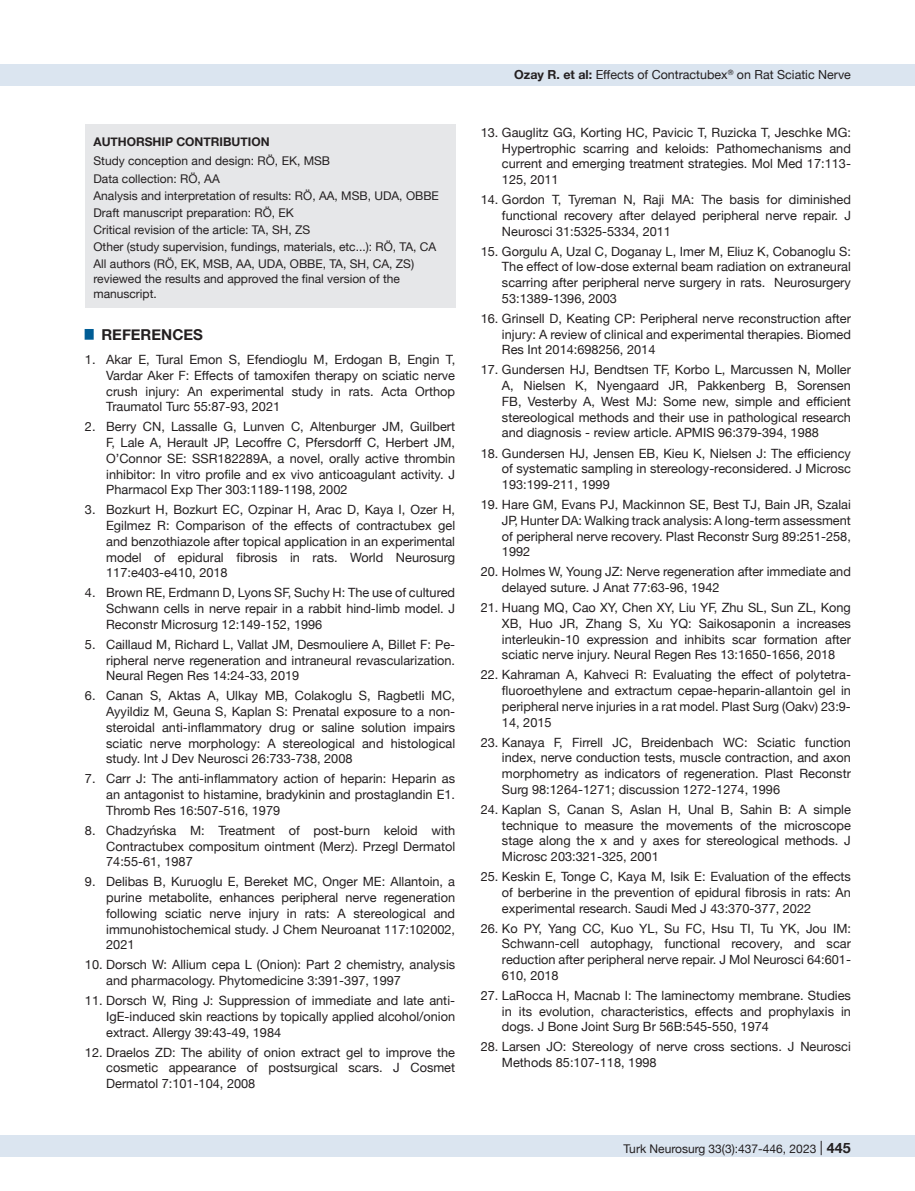
<style>
.page{position:relative;width:915px;height:1191px;background:#fff}
.page>*{position:absolute;margin:0;border:0;box-sizing:border-box;transform-origin:0 0}
.t1{font:700 15px "Helvetica Neue";color:#231f20}
.t2{font:12.75px/15.8px "Helvetica Neue";color:#231f20;text-align:justify}
.t3{font:12.45px "Helvetica Neue";color:#231f20}
.t4{font:12px/17.1px "Helvetica Neue";color:#231f20}
.t5{font:700 12px "Helvetica Neue";color:#231f20}
.s1{font-weight:700}
.s2{font-size:14.25px}
.s3{font-weight:700;font-size:14.25px}
</style>
<div class="page">
<div style="left:0;top:1135px;width:914px;height:22px;background:#dbe5f0"></div>
<div style="left:0;top:64px;width:914px;height:21px;background:#dbe5f0"></div>
<div style="left:85px;top:125px;width:370px;height:183px;background:#e6e7e9"></div>
<p class="t5" style="left:93px;top:132px;width:177px">AUTHORSHIP CONTRIBUTION</p>
<p class="t4" style="left:93px;top:153px;width:347px">Study conception and design: RÖ, EK, MSB<br>Data collection: RÖ, AA<br>Analysis and interpretation of results: RÖ, AA, MSB, UDA, OBBE Draft manuscript preparation: RÖ, EK<br>Critical revision of the article: TA, SH, ZS<br>Other (study supervision, fundings, materials, etc...): RÖ, TA, CA All authors (RÖ, EK, MSB, AA, UDA, OBBE, TA, SH, CA, ZS)</p>
<p class="t4" style="left:93px;top:272px;width:308px;line-height:15px">reviewed the results and approved the final version of the manuscript.</p>
<p class="t1" style="left:85px;top:323px;width:119px"><sup>█</sup> REFERENCES</p>
<p class="t2" style="left:106px;top:352px;width:350px;text-indent:-21px">1. Akar E, Tural Emon S, Efendioglu M, Erdogan B, Engin T, Vardar Aker F: Effects of tamoxifen therapy on sciatic nerve crush injury: An experimental study in rats. Acta Orthop Traumatol Turc 55:87-93, 2021</p>
<p class="t2" style="left:106px;top:419px;width:350px;text-indent:-21px">2. Berry CN, Lassalle G, Lunven C, Altenburger JM, Guilbert F, Lale A, Herault JP, Lecoffre C, Pfersdorff C, Herbert JM, O’Connor SE: SSR182289A, a novel, orally active thrombin inhibitor: In vitro profile and ex vivo anticoagulant activity. J Pharmacol Exp Ther 303:1189-1198, 2002</p>
<p class="t2" style="left:106px;top:502px;width:350px;text-indent:-21px">3. Bozkurt H, Bozkurt EC, Ozpinar H, Arac D, Kaya I, Ozer H, Egilmez R: Comparison of the effects of contractubex gel and benzothiazole after topical application in an experimental model of epidural fibrosis in rats. World Neurosurg 117:e403-e410, 2018</p>
<p class="t2" style="left:106px;top:585px;width:350px;text-indent:-21px">4. Brown RE, Erdmann D, Lyons SF, Suchy H: The use of cultured Schwann cells in nerve repair in a rabbit hind-limb model. J Reconstr Microsurg 12:149-152, 1996</p>
<p class="t2" style="left:106px;top:637px;width:350px;text-indent:-21px">5. Caillaud M, Richard L, Vallat JM, Desmouliere A, Billet F: Pe&shy;ripheral nerve regeneration and intraneural revascularization.<br>Neural Regen Res 14:24-33, 2019</p>
<p class="t2" style="left:106px;top:688px;width:350px;text-indent:-21px">6. Canan S, Aktas A, Ulkay MB, Colakoglu S, Ragbetli MC, Ayyildiz M, Geuna S, Kaplan S: Prenatal exposure to a non&shy;steroidal anti-inflammatory drug or saline solution impairs sciatic nerve morphology: A stereological and histological study. Int J Dev Neurosci 26:733-738, 2008</p>
<p class="t2" style="left:106px;top:771px;width:350px;text-indent:-21px">7. Carr J: The anti-inflammatory action of heparin: Heparin as an antagonist to histamine, bradykinin and prostaglandin E1.<br>Thromb Res 16:507-516, 1979</p>
<p class="t2" style="left:106px;top:823px;width:350px;text-indent:-21px">8. Chadzyńska M: Treatment of post-burn keloid with Contractubex compositum ointment (Merz). Przegl Dermatol 74:55-61, 1987</p>
<p class="t2" style="left:106px;top:874px;width:350px;text-indent:-21px">9. Delibas B, Kuruoglu E, Bereket MC, Onger ME: Allantoin, a purine metabolite, enhances peripheral nerve regeneration following sciatic nerve injury in rats: A stereological and immunohistochemical study. J Chem Neuroanat 117:102002, 2021</p>
<p class="t2" style="left:106px;top:957px;width:350px;text-indent:-21px">10. Dorsch W: Allium cepa L (Onion): Part 2 chemistry, analysis and pharmacology. Phytomedicine 3:391-397, 1997</p>
<p class="t2" style="left:106px;top:993px;width:350px;text-indent:-21px">11. Dorsch W, Ring J: Suppression of immediate and late anti-IgE-induced skin reactions by topically applied alcohol/onion extract. Allergy 39:43-49, 1984</p>
<p class="t2" style="left:106px;top:1045px;width:350px;text-indent:-21px">12. Draelos ZD: The ability of onion extract gel to improve the cosmetic appearance of postsurgical scars. J Cosmet Dermatol 7:101-104, 2008</p>
<p class="t3" style="left:514px;top:66px;width:338px"><span class="s1">Ozay R. et al:</span> Effects of Contractubex<sup>®</sup> on Rat Sciatic Nerve</p>
<p class="t2" style="left:502px;top:125px;width:350px;text-indent:-21px">13. Gauglitz GG, Korting HC, Pavicic T, Ruzicka T, Jeschke MG:<br>Hypertrophic scarring and keloids: Pathomechanisms and current and emerging treatment strategies. Mol Med 17:113- 125, 2011</p>
<p class="t2" style="left:502px;top:192px;width:350px;text-indent:-21px">14. Gordon T, Tyreman N, Raji MA: The basis for diminished functional recovery after delayed peripheral nerve repair. J Neurosci 31:5325-5334, 2011</p>
<p class="t2" style="left:502px;top:244px;width:350px;text-indent:-21px">15. Gorgulu A, Uzal C, Doganay L, Imer M, Eliuz K, Cobanoglu S:<br>The effect of low-dose external beam radiation on extraneural scarring after peripheral nerve surgery in rats. Neurosurgery 53:1389-1396, 2003</p>
<p class="t2" style="left:502px;top:311px;width:350px;text-indent:-21px">16. Grinsell D, Keating CP: Peripheral nerve reconstruction after injury: A review of clinical and experimental therapies. Biomed Res Int 2014:698256, 2014</p>
<p class="t2" style="left:502px;top:363px;width:350px;text-indent:-21px">17. Gundersen HJ, Bendtsen TF, Korbo L, Marcussen N, Moller A, Nielsen K, Nyengaard JR, Pakkenberg B, Sorensen FB, Vesterby A, West MJ: Some new, simple and efficient stereological methods and their use in pathological research and diagnosis - review article. APMIS 96:379-394, 1988</p>
<p class="t2" style="left:502px;top:446px;width:350px;text-indent:-21px">18. Gundersen HJ, Jensen EB, Kieu K, Nielsen J: The efficiency of systematic sampling in stereology-reconsidered. J Microsc 193:199-211, 1999</p>
<p class="t2" style="left:502px;top:497px;width:350px;text-indent:-21px">19. Hare GM, Evans PJ, Mackinnon SE, Best TJ, Bain JR, Szalai JP, Hunter DA: Walking track analysis: A long-term assessment of peripheral nerve recovery. Plast Reconstr Surg 89:251-258, 1992</p>
<p class="t2" style="left:502px;top:564px;width:350px;text-indent:-21px">20. Holmes W, Young JZ: Nerve regeneration after immediate and delayed suture. J Anat 77:63-96, 1942</p>
<p class="t2" style="left:502px;top:600px;width:350px;text-indent:-21px">21. Huang MQ, Cao XY, Chen XY, Liu YF, Zhu SL, Sun ZL, Kong XB, Huo JR, Zhang S, Xu YQ: Saikosaponin a increases interleukin-10 expression and inhibits scar formation after sciatic nerve injury. Neural Regen Res 13:1650-1656, 2018</p>
<p class="t2" style="left:502px;top:667px;width:350px;text-indent:-21px">22. Kahraman A, Kahveci R: Evaluating the effect of polytetra&shy;fluoroethylene and extractum cepae-heparin-allantoin gel in peripheral nerve injuries in a rat model. Plast Surg (Oakv) 23:9- 14, 2015</p>
<p class="t2" style="left:502px;top:735px;width:350px;text-indent:-21px">23. Kanaya F, Firrell JC, Breidenbach WC: Sciatic function index, nerve conduction tests, muscle contraction, and axon morphometry as indicators of regeneration. Plast Reconstr Surg 98:1264-1271; discussion 1272-1274, 1996</p>
<p class="t2" style="left:502px;top:802px;width:350px;text-indent:-21px">24. Kaplan S, Canan S, Aslan H, Unal B, Sahin B: A simple technique to measure the movements of the microscope stage along the x and y axes for stereological methods. J Microsc 203:321-325, 2001</p>
<p class="t2" style="left:502px;top:869px;width:350px;text-indent:-21px">25. Keskin E, Tonge C, Kaya M, Isik E: Evaluation of the effects of berberine in the prevention of epidural fibrosis in rats: An experimental research. Saudi Med J 43:370-377, 2022</p>
<p class="t2" style="left:502px;top:921px;width:350px;text-indent:-21px">26. Ko PY, Yang CC, Kuo YL, Su FC, Hsu TI, Tu YK, Jou IM:<br>Schwann-cell autophagy, functional recovery, and scar reduction after peripheral nerve repair. J Mol Neurosci 64:601- 610, 2018</p>
<p class="t2" style="left:502px;top:988px;width:350px;text-indent:-21px">27. LaRocca H, Macnab I: The laminectomy membrane. Studies in its evolution, characteristics, effects and prophylaxis in dogs. J Bone Joint Surg Br 56B:545-550, 1974</p>
<p class="t2" style="left:502px;top:1039px;width:350px;text-indent:-21px">28. Larsen JO: Stereology of nerve cross sections. J Neurosci<br>Methods 85:107-118, 1998</p>
<p class="t4" style="left:623px;top:1141px;width:250px">Turk Neurosurg 33(3):437-446, 2023 <span class="s2">|</span> <span class="s3">445445</span></p>
</div>
